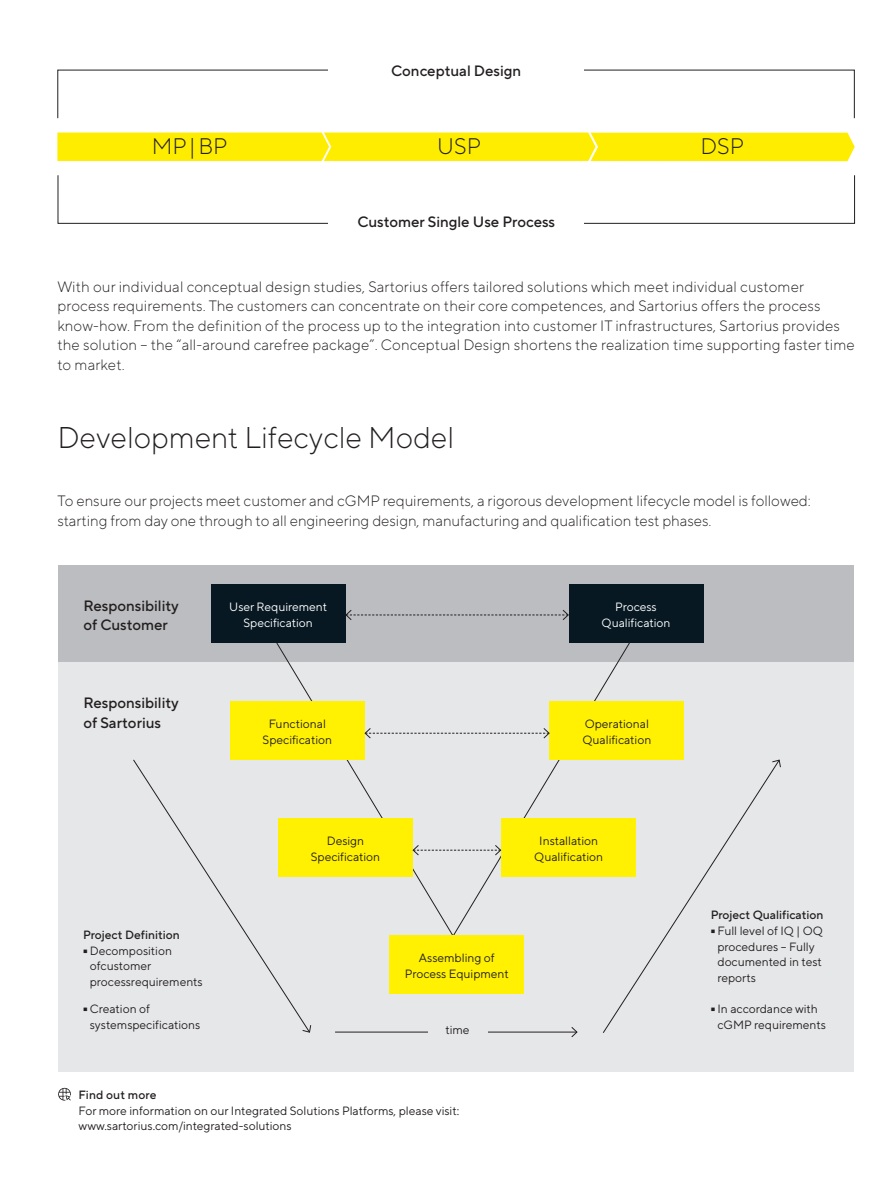
<style>
.page{position:relative;width:893px;height:1191px;background:#fff}
.page>*{position:absolute;margin:0;border:0;box-sizing:border-box;transform-origin:0 0}
.t1{font:300 76.2px "TT Norms Pro";color:#231f20;scale:.16 1}
.t2{font:300 30px "TT Norms Pro";color:#231f20}
.t3{font:300 22.5px "TT Norms Pro";color:#231f20}
.t4{font:300 15px/19.5px "TT Norms Pro";letter-spacing:.01em;color:#231f20}
.t5{font:500 15px/19.5px "TT Norms Pro";color:#231f20}
.t6{font:12px/15.6px "TT Norms Pro";color:#231f20}
.t7{font:12px/15.6px "TT Norms Pro";color:#fff;text-align:center}
.t8{font:500 12px "TT Norms Pro";color:#231f20}
</style>
<div class="page">
<div style="left:58px;top:661px;width:796px;height:410px;background:#e6e7e9"></div>
<div style="left:58px;top:564px;width:796px;height:97px;background:#bcbdc0"></div>
<div style="left:211px;top:584px;width:134px;height:58px;background:#071822"></div>
<svg style="left:276px;top:641px;width:177px;height:294px"></svg>
<div style="left:569px;top:584px;width:134px;height:58px;background:#071822"></div>
<div style="left:230px;top:701px;width:135px;height:58px;background:#fff101"></div>
<svg style="left:453px;top:642px;width:178px;height:293px"></svg>
<div style="left:550px;top:701px;width:134px;height:58px;background:#fff101"></div>
<div style="left:278px;top:818px;width:135px;height:58px;background:#fff101"></div>
<div style="left:501px;top:818px;width:135px;height:58px;background:#fff101"></div>
<div style="left:389px;top:935px;width:135px;height:58px;background:#fff101"></div>
<svg style="left:345px;top:609px;width:224px;height:12px"></svg>
<svg style="left:364px;top:727px;width:186px;height:12px"></svg>
<svg style="left:412px;top:844px;width:90px;height:12px"></svg>
<hr style="left:335px;top:1031px;width:242px;height:1px;background:#231f20">
<svg style="left:571px;top:1027px;width:7px;height:11px"></svg>
<div style="left:428px;top:1015px;width:59px;height:26px;background:#e6e7e9"></div>
<svg style="left:133px;top:759px;width:178px;height:265px"></svg>
<svg style="left:302px;top:1024px;width:10px;height:9px"></svg>
<svg style="left:602px;top:759px;width:173px;height:274px"></svg>
<svg style="left:771px;top:759px;width:10px;height:9px"></svg>
<div style="left:57px;top:132px;width:798px;height:29px;background:#ffed00"></div>
<div style="left:58px;top:175px;width:797px;height:49px;border:1px solid #231f20"></div>
<div style="left:329px;top:208px;width:255px;height:24px;background:#fff"></div>
<svg style="left:58px;top:1087px;width:13px;height:13px"></svg>
<p class="t5" style="left:391px;top:60px;width:132px">Conceptual Design</p>
<h3 class="t3" style="left:152px;top:130px;width:77px">MP|BP</h3>
<h3 class="t3" style="left:437px;top:130px;width:45px">USP</h3>
<h3 class="t3" style="left:700px;top:130px;width:45px">DSP</h3>
<p class="t5" style="left:357px;top:211px;width:199px">Customer Single Use Process</p>
<p class="t4" style="left:57px;top:275px;width:799px">With our individual conceptual design studies, Sartorius offers tailored solutions which meet individual customer process requirements. The customers can concentrate on their core competences, and Sartorius offers the process know-how. From the definition of the process up to the integration into customer IT infrastructures, Sartorius provides the solution – the “all-around carefree package”. Conceptual Design shortens the realization time supporting faster time to market.</p>
<h2 class="t2" style="left:57px;top:415px;width:398px">Development Lifecycle Model</h2>
<p class="t4" style="left:57px;top:490px;width:755px">To ensure our projects meet customer and cGMP requirements, a rigorous development lifecycle model is followed: starting from day one through to all engineering design, manufacturing and qualification test phases.</p>
<p class="t5" style="left:83px;top:594px;width:97px">Responsibility of Customer</p>
<p class="t5" style="left:83px;top:692px;width:97px">Responsibility of Sartorius</p>
<p class="t7" style="left:229px;top:598px;width:99px">User Requirement<br>Specification</p>
<p class="t7" style="left:602px;top:598px;width:70px">Process<br>Qualification</p>
<p class="t6" style="left:263px;top:715px;width:71px;text-align:center">Functional<br>Specification</p>
<p class="t6" style="left:582px;top:715px;width:70px">Operational<br>Qualification</p>
<p class="t8" style="left:83px;top:925px;width:98px">Project Definition</p>
<h1 class="t1" style="left:83px;top:892px;width:30px">-</h1>
<p class="t6" style="left:90px;top:941px;width:114px">Decomposition ofcustomer processrequirements</p>
<h1 class="t1" style="left:83px;top:950px;width:30px">-</h1>
<p class="t6" style="left:90px;top:1000px;width:112px">Creation of systemspecifications</p>
<p class="t6" style="left:311px;top:832px;width:71px;text-align:center">Design<br>Specification</p>
<p class="t6" style="left:534px;top:832px;width:70px;text-align:center">Installation<br>Qualification</p>
<p class="t6" style="left:405px;top:949px;width:105px;text-align:center">Assembling of<br>Process Equipment</p>
<p class="t6" style="left:445px;top:1021px;width:26px">time</p>
<p class="t8" style="left:79px;top:1086px;width:79px">Find out more</p>
<p class="t6" style="left:79px;top:1101px;width:382px">For more information on our Integrated Solutions Platforms, please visit: www.sartorius.com/integrated-solutions</p>
<p class="t8" style="left:711px;top:906px;width:114px">Project Qualification</p>
<h1 class="t1" style="left:711px;top:872px;width:30px">-</h1>
<p class="t6" style="left:717px;top:922px;width:107px">Full level of IQ | OQ procedures – Fully documented in test reports</p>
<h1 class="t1" style="left:711px;top:950px;width:30px">-</h1>
<p class="t6" style="left:717px;top:1000px;width:110px">In accordance with cGMP requirements</p>
</div>
